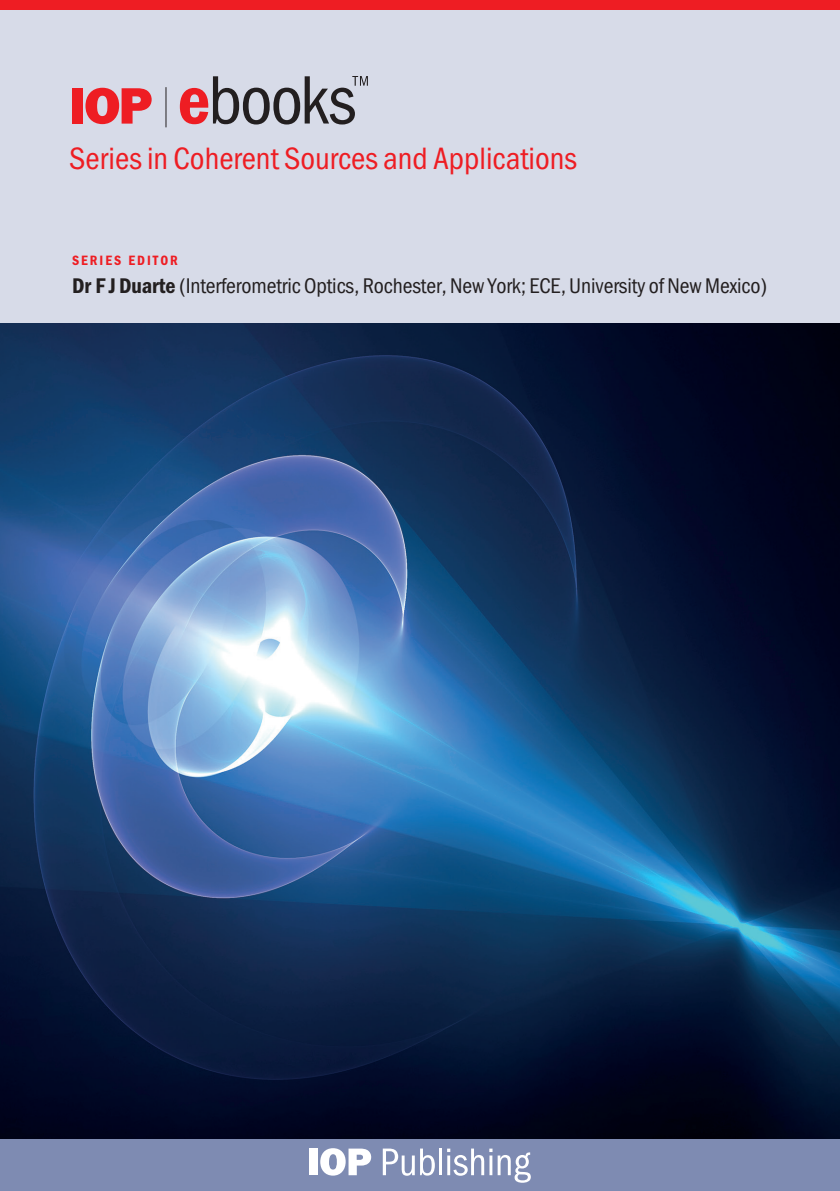
<style>
.page{position:relative;width:840px;height:1191px;background:#fff}
.page>*{position:absolute;margin:0;border:0;box-sizing:border-box;transform-origin:0 0}
.t1{font:32px "Franklin Got Cd Io P";color:#ee1d23}
.t2{font:22px "Franklin Got Cd Io P";letter-spacing:-.005em;color:#231f20}
.t3{font:600 14px "Franklin Got Cd Io P";letter-spacing:.145em;color:#ee1d23}
.s1{font-weight:600}
</style>
<div class="page">
<div style="left:0;top:0;width:839px;height:351px;background:#d7dbe8"></div>
<img style="left:0;top:323px;width:839px;height:817px">
<div style="left:0;top:1140px;width:839px;height:51px;background:#7e8bb2"></div>
<div style="left:309px;top:1148px;width:8px;height:27px;background:#fff"></div>
<svg style="left:320px;top:1148px;width:51px;height:27px"></svg>
<svg style="left:382px;top:1148px;width:32px;height:27px"></svg>
<svg style="left:420px;top:1148px;width:14px;height:27px"></svg>
<hr style="left:439px;top:1148px;width:3px;height:27px;background:#fff">
<svg style="left:447px;top:1148px;width:83px;height:34px"></svg>
<div style="left:72px;top:88px;width:11px;height:36px;background:#ee1d23"></div>
<svg style="left:85px;top:88px;width:66px;height:36px"></svg>
<hr style="left:165px;top:87px;width:1px;height:40px;background:#231f20">
<svg style="left:180px;top:76px;width:188px;height:48px"></svg>
<div style="left:0;top:0;width:839px;height:10px;background:#ee1d23"></div>
<h1 class="t1" style="left:69px;top:141px;width:509px">Series in Coherent Sources and Applications</h1>
<p class="t3" style="left:72px;top:252px;width:107px">SERIES EDITOR</p>
<p class="t2" style="left:72px;top:273px;width:696px"><span class="s1">Dr F J Duarte</span> (Interferometric Optics, Rochester, New York; ECE, University of New Mexico)</p>
</div>
